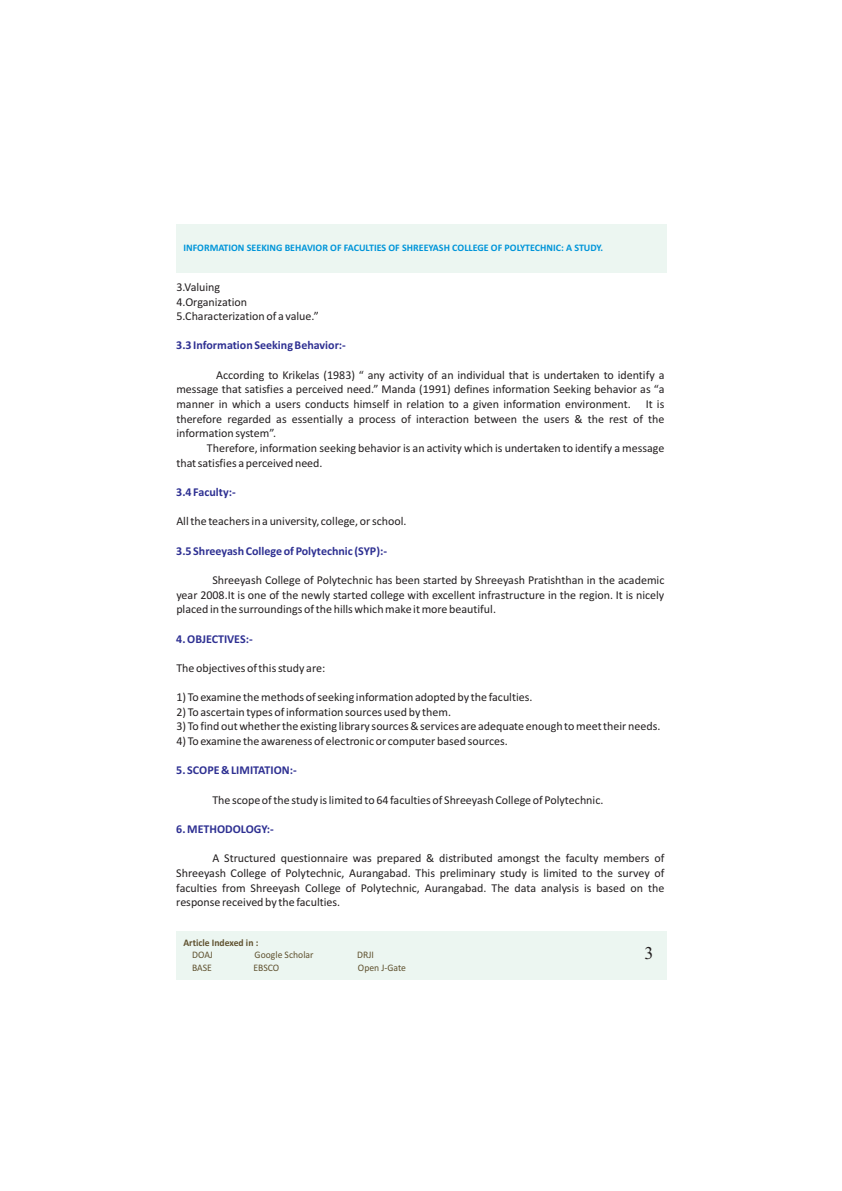
<style>
.page{position:relative;width:842px;height:1191px;background:#fff}
.page>*{position:absolute;margin:0;border:0;box-sizing:border-box;transform-origin:0 0}
.t1{font:18px "Times New Roman";color:#231f20}
.t2{font:12px/14.6px "Calibri";color:#231f20;text-align:justify}
.t3{font:700 12px "Calibri";color:#2e3092}
.t4{font:700 10px "Calibri";color:#0095d9}
.t5{font:10px "Calibri";color:#605230}
.t6{font:700 10px "Calibri";color:#605230}
</style>
<div class="page">
<div style="left:176px;top:931px;width:491px;height:48px;background:#ecf6f1"></div>
<div style="left:176px;top:224px;width:491px;height:48px;background:#ecf6f1"></div>
<p class="t4" style="left:183px;top:244px;width:421px">INFORMATION SEEKING BEHAVIOR OF FACULTIES OF SHREEYASH COLLEGE OF POLYTECHNIC: A STUDY.</p>
<p class="t2" style="left:176px;top:280px;width:144px;text-align:left">3.Valuing<br>4.Organization<br>5.Characterization of a value.”</p>
<p class="t3" style="left:176px;top:340px;width:171px">3.3 Information Seeking Behavior:-</p>
<p class="t2" style="left:176px;top:368px;width:490px;text-indent:40px">According to Krikelas (1983) “ any activity of an individual that is undertaken to identify a message that satisfies a perceived need.” Manda (1991) defines information Seeking behavior as “a manner in which a users conducts himself in relation to a given information environment. It is therefore regarded as essentially a process of interaction between the users &amp; the rest of the information system”.</p>
<p class="t2" style="left:176px;top:442px;width:489px;text-indent:31px">Therefore, information seeking behavior is an activity which is undertaken to identify a message that satisfies a perceived need.</p>
<p class="t3" style="left:176px;top:487px;width:61px">3.4 Faculty:-</p>
<p class="t2" style="left:176px;top:515px;width:232px">All the teachers in a university, college, or school.</p>
<p class="t3" style="left:176px;top:545px;width:212px">3.5 Shreeyash College of Polytechnic (SYP):-</p>
<p class="t2" style="left:176px;top:573px;width:490px;text-indent:36px">Shreeyash College of Polytechnic has been started by Shreeyash Pratishthan in the academic year 2008.It is one of the newly started college with excellent infrastructure in the region. It is nicely placed in the surroundings of the hills which make it more beautiful.</p>
<p class="t3" style="left:176px;top:633px;width:78px">4. OBJECTIVES:-</p>
<p class="t2" style="left:176px;top:661px;width:150px">The objectives of this study are:</p>
<p class="t2" style="left:176px;top:691px;width:358px">1) To examine the methods of seeking information adopted by the faculties.</p>
<p class="t2" style="left:176px;top:705px;width:276px">2) To ascertain types of information sources used by them.</p>
<p class="t2" style="left:176px;top:720px;width:486px">3) To find out whether the existing library sources &amp; services are adequate enough to meet their needs.</p>
<p class="t2" style="left:176px;top:735px;width:333px">4) To examine the awareness of electronic or computer based sources.</p>
<p class="t3" style="left:176px;top:765px;width:122px">5. SCOPE &amp; LIMITATION:-</p>
<p class="t2" style="left:212px;top:793px;width:393px">The scope of the study is limited to 64 faculties of Shreeyash College of Polytechnic.</p>
<p class="t3" style="left:176px;top:824px;width:99px">6. METHODOLOGY:-</p>
<p class="t2" style="left:176px;top:852px;width:490px;text-indent:36px">A Structured questionnaire was prepared &amp; distributed amongst the faculty members of Shreeyash College of Polytechnic, Aurangabad. This preliminary study is limited to the survey of faculties from Shreeyash College of Polytechnic, Aurangabad. The data analysis is based on the response received by the faculties.</p>
<p class="t6" style="left:183px;top:938px;width:76px">Article Indexed in :</p>
<p class="t5" style="left:192px;top:951px;width:22px">DOAJ</p>
<p class="t5" style="left:255px;top:951px;width:60px">Google Scholar</p>
<p class="t5" style="left:357px;top:951px;width:18px">DRJI</p>
<p class="t5" style="left:192px;top:963px;width:21px">BASE</p>
<p class="t5" style="left:253px;top:963px;width:27px">EBSCO</p>
<p class="t5" style="left:358px;top:963px;width:50px">Open J-Gate</p>
<h1 class="t1" style="left:644px;top:946px;width:10px">3</h1>
</div>
